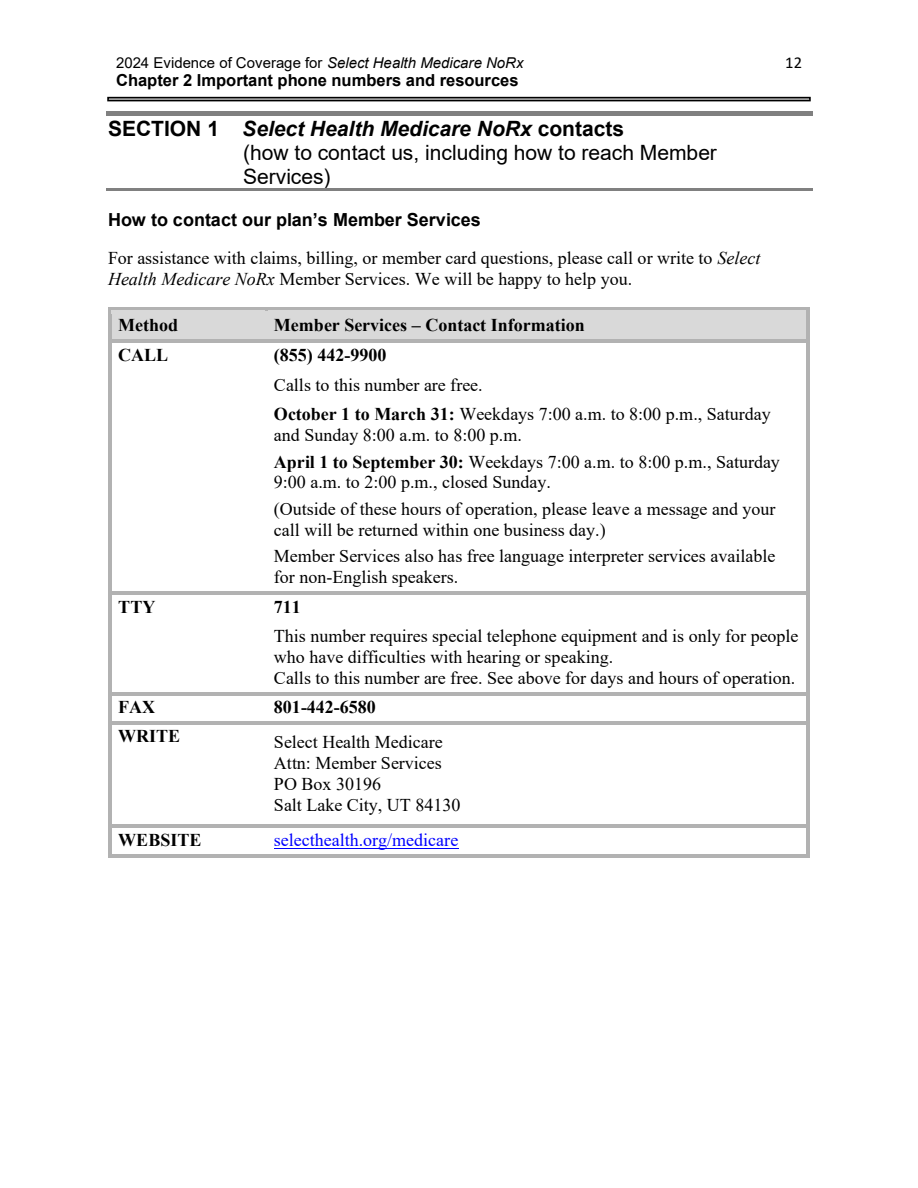
<style>
.page{position:relative;width:918px;height:1188px;background:#fff}
.page>*{position:absolute;margin:0;border:0;box-sizing:border-box;transform-origin:0 0}
.t1{font:21px/24.2px "Arial";color:#000}
.t2{font:18px/20.7px "Times New Roman";color:#000}
.t3{font:700 18px "Times New Roman";color:#000}
.t4{font:700 18px "Arial";color:#000}
.t5{font:18px "Times New Roman";color:#00f}
.t6{font:700 16.5px "Arial";color:#000}
.t7{font:16.5px "Calibri";color:#000}
.t8{font:15px "Arial";color:#000}
.s1{font-style:italic}
.s2{font-weight:700}
.s3{font-weight:700;font-style:italic}
</style>
<div class="page">
<div style="left:107px;top:97px;width:704px;height:4px;border:2px solid #000"></div>
<hr style="left:106px;top:112px;width:706px;height:4px;background:#808080">
<hr style="left:106px;top:188px;width:706px;height:3px;background:#808080">
<div style="left:111px;top:310px;width:154px;height:30px;background:#d9d9d9"></div>
<div style="left:274px;top:315px;width:526px;height:20px;background:#d9d9d9"></div>
<svg style="left:108px;top:307px;width:3px;height:8px"></svg>
<hr style="left:111px;top:307px;width:154px;height:3px;background:#b2b2b2">
<svg style="left:265px;top:307px;width:4px;height:8px"></svg>
<hr style="left:269px;top:307px;width:538px;height:3px;background:#b2b2b2">
<div style="left:269px;top:310px;width:538px;height:5px;background:#d9d9d9"></div>
<svg style="left:807px;top:307px;width:3px;height:8px"></svg>
<hr style="left:108px;top:315px;width:3px;height:25px;background:#b2b2b2">
<div style="left:265px;top:335px;width:543px;height:5px;background:#d9d9d9"></div>
<hr style="left:807px;top:315px;width:3px;height:25px;background:#b2b2b2">
<svg style="left:108px;top:340px;width:3px;height:4px"></svg>
<hr style="left:111px;top:340px;width:154px;height:3px;background:#b2b2b2">
<svg style="left:265px;top:340px;width:4px;height:3px"></svg>
<hr style="left:269px;top:340px;width:538px;height:3px;background:#b2b2b2">
<svg style="left:807px;top:340px;width:3px;height:4px"></svg>
<hr style="left:108px;top:344px;width:3px;height:248px;background:#b2b2b2">
<hr style="left:807px;top:344px;width:3px;height:248px;background:#b2b2b2">
<svg style="left:108px;top:592px;width:3px;height:4px"></svg>
<hr style="left:111px;top:592px;width:154px;height:3px;background:#b2b2b2">
<svg style="left:265px;top:592px;width:4px;height:3px"></svg>
<hr style="left:269px;top:592px;width:538px;height:3px;background:#b2b2b2">
<svg style="left:807px;top:592px;width:3px;height:4px"></svg>
<hr style="left:108px;top:596px;width:3px;height:96px;background:#b2b2b2">
<hr style="left:807px;top:596px;width:3px;height:96px;background:#b2b2b2">
<svg style="left:108px;top:692px;width:3px;height:4px"></svg>
<hr style="left:111px;top:692px;width:154px;height:3px;background:#b2b2b2">
<svg style="left:265px;top:692px;width:4px;height:3px"></svg>
<hr style="left:269px;top:692px;width:538px;height:3px;background:#b2b2b2">
<svg style="left:807px;top:692px;width:3px;height:4px"></svg>
<hr style="left:108px;top:696px;width:3px;height:25px;background:#b2b2b2">
<hr style="left:807px;top:696px;width:3px;height:25px;background:#b2b2b2">
<svg style="left:108px;top:721px;width:3px;height:5px"></svg>
<hr style="left:111px;top:721px;width:154px;height:4px;background:#b2b2b2">
<svg style="left:265px;top:721px;width:4px;height:4px"></svg>
<hr style="left:269px;top:721px;width:538px;height:4px;background:#b2b2b2">
<svg style="left:807px;top:721px;width:3px;height:5px"></svg>
<hr style="left:108px;top:726px;width:3px;height:99px;background:#b2b2b2">
<hr style="left:807px;top:726px;width:3px;height:99px;background:#b2b2b2">
<hr style="left:274px;top:848px;width:184px;height:1px;background:#00f">
<svg style="left:108px;top:825px;width:3px;height:4px"></svg>
<hr style="left:111px;top:825px;width:154px;height:3px;background:#b2b2b2">
<svg style="left:265px;top:825px;width:4px;height:3px"></svg>
<hr style="left:269px;top:825px;width:538px;height:3px;background:#b2b2b2">
<svg style="left:807px;top:825px;width:3px;height:4px"></svg>
<hr style="left:108px;top:829px;width:3px;height:25px;background:#b2b2b2">
<svg style="left:108px;top:854px;width:3px;height:4px"></svg>
<hr style="left:111px;top:854px;width:154px;height:4px;background:#b2b2b2">
<svg style="left:265px;top:854px;width:3px;height:4px"></svg>
<hr style="left:268px;top:854px;width:539px;height:4px;background:#b2b2b2">
<hr style="left:807px;top:829px;width:3px;height:25px;background:#b2b2b2">
<svg style="left:807px;top:854px;width:3px;height:4px"></svg>
<p class="t8" style="left:116px;top:55px;width:409px">2024 Evidence of Coverage for <span class="s1">Select Health Medicare NoRx</span></p>
<p class="t6" style="left:116px;top:71px;width:404px">Chapter 2 Important phone numbers and resources</p>
<p class="t7" style="left:785px;top:56px;width:18px">12</p>
<h3 class="t1" style="left:243px;top:116px;width:475px;text-indent:-135px"><span class="s2">SECTION 1</span> <span class="s3">Select Health Medicare NoRx</span> <span class="s2">contacts<br></span>(how to contact us, including how to reach Member<br>Services)</h3>
<p class="t4" style="left:108px;top:209px;width:374px">How to contact our plan’s Member Services</p>
<p class="t2" style="left:108px;top:248px;width:654px">For assistance with claims, billing, or member card questions, please call or write to <span class="s1">Select<br>Health Medicare NoRx</span> Member Services. We will be happy to help you.</p>
<p class="t3" style="left:118px;top:315px;width:61px">Method</p>
<p class="t3" style="left:274px;top:315px;width:312px">Member Services – Contact Information</p>
<p class="t3" style="left:118px;top:345px;width:51px">CALL</p>
<p class="t3" style="left:274px;top:345px;width:114px">(855) 442-9900</p>
<p class="t2" style="left:274px;top:374px;width:210px">Calls to this number are free.</p>
<p class="t2" style="left:274px;top:404px;width:498px"><span class="s2">October 1 to March 31:</span> Weekdays 7:00 a.m. to 8:00 p.m., Saturday and Sunday 8:00 a.m. to 8:00 p.m.</p>
<p class="t2" style="left:274px;top:451px;width:507px"><span class="s2">April 1 to September 30:</span> Weekdays 7:00 a.m. to 8:00 p.m., Saturday<br>9:00 a.m. to 2:00 p.m., closed Sunday.</p>
<p class="t2" style="left:274px;top:499px;width:503px">(Outside of these hours of operation, please leave a message and your call will be returned within one business day.)</p>
<p class="t2" style="left:274px;top:546px;width:503px">Member Services also has free language interpreter services available for non-English speakers.</p>
<p class="t3" style="left:118px;top:597px;width:39px">TTY</p>
<p class="t3" style="left:274px;top:597px;width:28px">711</p>
<p class="t2" style="left:274px;top:626px;width:526px">This number requires special telephone equipment and is only for people who have difficulties with hearing or speaking.<br>Calls to this number are free. See above for days and hours of operation.</p>
<p class="t3" style="left:118px;top:697px;width:38px">FAX</p>
<p class="t3" style="left:274px;top:697px;width:103px">801-442-6580</p>
<p class="t3" style="left:118px;top:726px;width:64px">WRITE</p>
<p class="t2" style="left:274px;top:732px;width:188px">Select Health Medicare<br>Attn: Member Services<br>PO Box 30196<br>Salt Lake City, UT 84130</p>
<p class="t3" style="left:118px;top:830px;width:85px">WEBSITE</p>
<p class="t5" style="left:274px;top:830px;width:186px">selecthealth.org/medicare</p>
</div>
